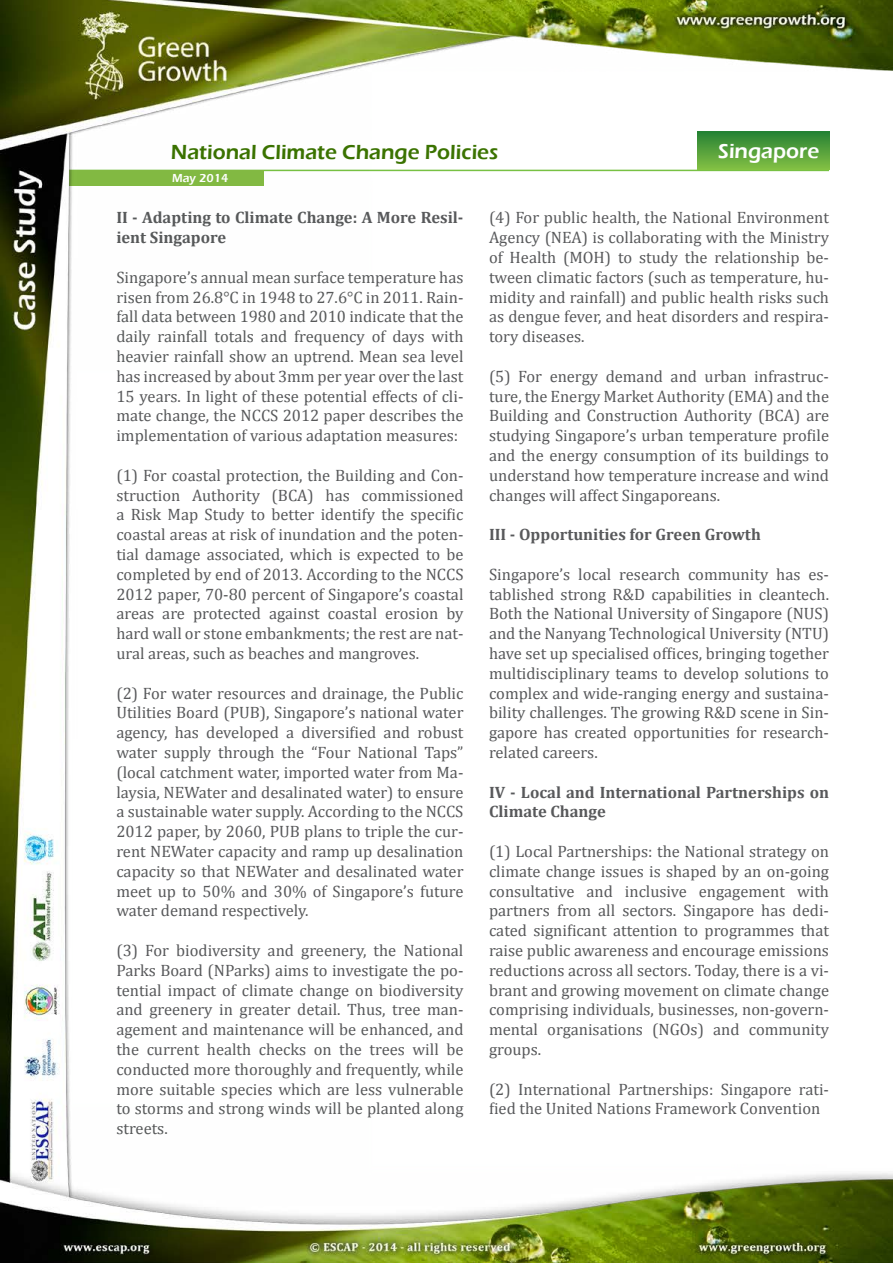
<style>
.page{position:relative;width:893px;height:1263px;background:#fff}
.page>*{position:absolute;margin:0;border:0;box-sizing:border-box;transform-origin:0 0}
.t1{font:600 21px "Eras ITC";color:#3b7300}
.t2{font:600 21px "Eras ITC";color:#fff}
.t3{font:16.5px/19.8px "Cambria";color:#58595b;text-align:justify}
.t4{font:700 16.5px/19.8px "Cambria";color:#58595b}
.t5{font:600 12px "Eras ITC";color:#fff}
</style>
<div class="page">
<img style="left:0;top:0;width:893px;height:1263px">
<p class="t1" style="left:171px;top:140px;width:329px">National Climate Change Policies</p>
<p class="t2" style="left:718px;top:139px;width:102px">Singapore</p>
<p class="t5" style="left:172px;top:171px;width:58px">May 2014</p>
<p class="t4" style="left:116px;top:207px;width:349px">II - Adapting to Climate Change: A More Resil&shy;ient Singapore</p>
<p class="t3" style="left:116px;top:267px;width:349px">Singapore’s annual mean surface temperature has risen from 26.8°C in 1948 to 27.6°C in 2011. Rain&shy;fall data between 1980 and 2010 indicate that the daily rainfall totals and frequency of days with heavier rainfall show an uptrend. Mean sea level has increased by about 3mm per year over the last 15 years. In light of these potential effects of cli&shy;mate change, the NCCS 2012 paper describes the implementation of various adaptation measures:</p>
<p class="t3" style="left:116px;top:465px;width:349px">(1) For coastal protection, the Building and Con&shy;struction Authority (BCA) has commissioned a Risk Map Study to better identify the specific coastal areas at risk of inundation and the poten&shy;tial damage associated, which is expected to be completed by end of 2013. According to the NCCS 2012 paper, 70-80 percent of Singapore’s coastal areas are protected against coastal erosion by hard wall or stone embankments; the rest are nat&shy;ural areas, such as beaches and mangroves.</p>
<p class="t3" style="left:116px;top:683px;width:349px">(2) For water resources and drainage, the Public Utilities Board (PUB), Singapore’s national water agency, has developed a diversified and robust water supply through the “Four National Taps” (local catchment water, imported water from Ma&shy;laysia, NEWater and desalinated water) to ensure a sustainable water supply. According to the NCCS 2012 paper, by 2060, PUB plans to triple the cur&shy;rent NEWater capacity and ramp up desalination capacity so that NEWater and desalinated water meet up to 50% and 30% of Singapore’s future water demand respectively.</p>
<p class="t3" style="left:116px;top:940px;width:349px">(3) For biodiversity and greenery, the National Parks Board (NParks) aims to investigate the po&shy;tential impact of climate change on biodiversity and greenery in greater detail. Thus, tree man&shy;agement and maintenance will be enhanced, and the current health checks on the trees will be conducted more thoroughly and frequently, while more suitable species which are less vulnerable to storms and strong winds will be planted along streets.</p>
<p class="t3" style="left:489px;top:208px;width:342px">(4) For public health, the National Environment Agency (NEA) is collaborating with the Ministry of Health (MOH) to study the relationship be&shy;tween climatic factors (such as temperature, hu&shy;midity and rainfall) and public health risks such as dengue fever, and heat disorders and respira&shy;tory diseases.</p>
<p class="t3" style="left:489px;top:366px;width:342px">(5) For energy demand and urban infrastruc&shy;ture, the Energy Market Authority (EMA) and the Building and Construction Authority (BCA) are studying Singapore’s urban temperature profile and the energy consumption of its buildings to understand how temperature increase and wind changes will affect Singaporeans.</p>
<p class="t4" style="left:489px;top:524px;width:273px">III - Opportunities for Green Growth</p>
<p class="t3" style="left:489px;top:564px;width:342px">Singapore’s local research community has es&shy;tablished strong R&amp;D capabilities in cleantech.<br>Both the National University of Singapore (NUS) and the Nanyang Technological University (NTU) have set up specialised offices, bringing together multidisciplinary teams to develop solutions to complex and wide-ranging energy and sustaina&shy;bility challenges. The growing R&amp;D scene in Sin&shy;gapore has created opportunities for research&shy;related careers.</p>
<p class="t4" style="left:489px;top:781px;width:342px">IV - Local and International Partnerships on<br>Climate Change</p>
<p class="t3" style="left:489px;top:841px;width:342px">(1) Local Partnerships: the National strategy on climate change issues is shaped by an on-going consultative and inclusive engagement with partners from all sectors. Singapore has dedi&shy;cated significant attention to programmes that raise public awareness and encourage emissions reductions across all sectors. Today, there is a vi&shy;brant and growing movement on climate change comprising individuals, businesses, non-govern&shy;mental organisations (NGOs) and community groups.</p>
<p class="t3" style="left:489px;top:1079px;width:342px">(2) International Partnerships: Singapore rati&shy;fied the United Nations Framework Convention</p>
</div>
